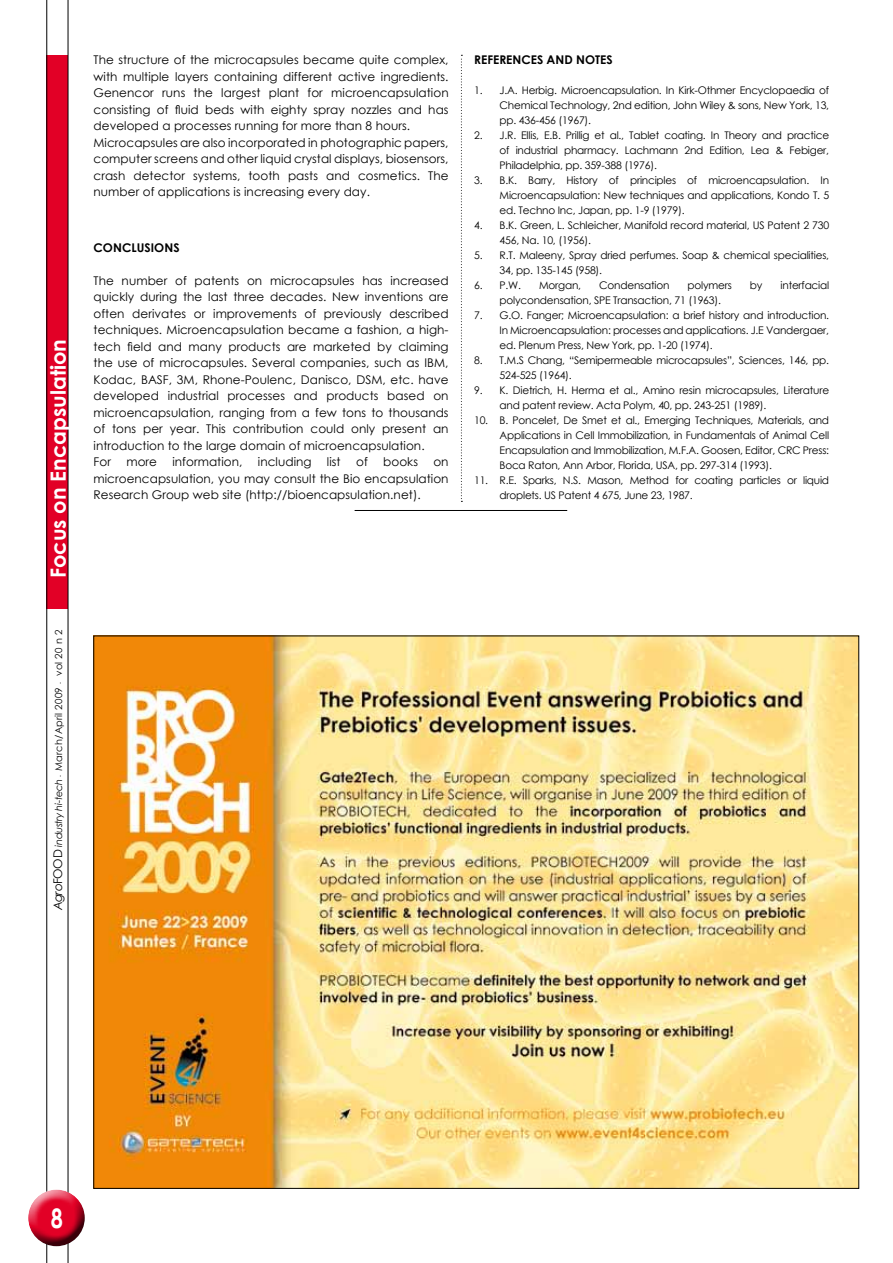
<style>
.page{position:relative;width:893px;height:1263px;background:#fff}
.page>*{position:absolute;margin:0;border:0;box-sizing:border-box;transform-origin:0 0}
.t1{font:700 27px "Century Gothic";color:#fff;scale:.8 1}
.t2{font:700 21px "Century Gothic";color:#fff}
.t3{font:12px/16.5px "Century Gothic";letter-spacing:.005em;color:#000}
.t4{font:700 12px "Century Gothic";letter-spacing:.005em;color:#000}
.t5{font:10.5px/15px "Century Gothic";letter-spacing:-.02em;color:#000;text-align:justify}
.t6{font:9.75px "Century Gothic";letter-spacing:.025em;color:#000}
.s1{font-style:italic;font-size:12px}
.s2{font-size:12px}
.s3{font-style:italic}
.s4{font-size:6px}
</style>
<div class="page">
<div style="left:47px;top:55px;width:21px;height:554px;background:#e20026"></div>
<hr style="left:47px;top:0;width:1px;height:1263px;background:#000">
<hr style="left:68px;top:0;width:1px;height:1263px;background:#000">
<div style="left:27px;top:1186px;width:60px;height:43px;background:#fff;opacity:.75"></div>
<div style="left:27px;top:1197px;width:60px;height:49px;background:#000;opacity:.75"></div>
<svg style="left:461px;top:55px;width:1px;height:447px"></svg>
<hr style="left:355px;top:510px;width:212px;height:1px;background:#000">
<img style="left:96px;top:638px;width:761px;height:548px">
<h2 class="t2" style="left:42px;top:578px;width:241px;rotate:-90deg">FOCUS ON ENCAPSULATION</h2>
<p class="t6" style="left:52px;top:910px;width:282px;rotate:-90deg"><span class="s1">Agro</span><span class="s2">Food</span> <span class="s3">industry hi-tech</span> <span class="s4">-</span> March/April 2009 <span class="s4">-</span> vol 20 n 2</p>
<p class="t3" style="left:94px;top:52px;width:357px">The structure of the microcapsules became quite complex, with multiple layers containing different active ingredients.<br>Genencor runs the largest plant for microencapsulation consisting of fluid beds with eighty spray nozzles and has developed a processes running for more than 8 hours.<br>Microcapsules are also incorporated in photographic papers, computer screens and other liquid crystal displays, biosensors, crash detector systems, tooth pasts and cosmetics. The number of applications is increasing every day.</p>
<p class="t4" style="left:94px;top:238px;width:87px">CONCLUSIONS</p>
<p class="t3" style="left:94px;top:272px;width:357px">The number of patents on microcapsules has increased quickly during the last three decades. New inventions are often derivates or improvements of previously described techniques. Microencapsulation became a fashion, a high&shy;tech field and many products are marketed by claiming the use of microcapsules. Several companies, such as ibm, Kodac, basf, 3M, Rhone-Poulenc, Danisco, dsm, etc. have developed industrial processes and products based on microencapsulation, ranging from a few tons to thousands of tons per year. This contribution could only present an introduction to the large domain of microencapsulation.<br>For</p>
<p class="t3" style="left:126px;top:454px;width:32px">more</p>
<p class="t3" style="left:172px;top:454px;width:72px">information,</p>
<p class="t3" style="left:258px;top:454px;width:55px">including</p>
<p class="t3" style="left:327px;top:454px;width:15px">list</p>
<p class="t3" style="left:356px;top:454px;width:13px">of</p>
<p class="t3" style="left:383px;top:454px;width:36px">books</p>
<p class="t3" style="left:94px;top:454px;width:357px;text-align:justify;text-indent:340px">on microencapsulation, you may consult the Bio encapsulation Research Group web site (http://bioencapsulation.net).</p>
<p class="t4" style="left:474px;top:51px;width:7px">REFE</p>
<p class="t4" style="left:499px;top:51px;width:108px">RENCES AND NOTES</p>
<p class="t5" style="left:500px;top:83px;width:331px;text-indent:-25px">1. J .A. H erbig. Microencapsulation. In Kirk-Othmer Encyclopaedia of Chemical Technology, 2nd edition, John Wiley &amp; sons, New York, 13, pp. 436-456 (1967).</p>
<p class="t5" style="left:500px;top:128px;width:331px;text-indent:-26px">2. J .R. Ellis, E.B. Prillig et al., Tablet coating. In Theory and practice of industrial pharmacy. Lachmann 2nd Edition, Lea &amp; Febiger, Philadelphia, pp. 359-388 (1976).</p>
<p class="t5" style="left:500px;top:173px;width:331px;text-indent:-25px">3. B .K. Barry, History of principles of microencapsulation. In Microencapsulation: New techniques and applications, Kondo T. 5 ed. Techno Inc, Japan, pp. 1-9 (1979).</p>
<p class="t5" style="left:500px;top:218px;width:331px;text-indent:-26px">4. B .K. Green, L. Schleicher, Manifold record material, US Patent 2 730<br>456, Na. 10, (1956).</p>
<p class="t5" style="left:500px;top:248px;width:331px;text-indent:-26px">5. R.T. Maleeny, Spray dried perfumes. Soap &amp; chemical specialities,<br>34, pp. 135-145 (958).</p>
<p class="t5" style="left:474px;top:278px;width:48px">6. P.W.</p>
<p class="t5" style="left:539px;top:278px;width:43px">Morgan,</p>
<p class="t5" style="left:599px;top:278px;width:72px">Condensation</p>
<p class="t5" style="left:688px;top:278px;width:46px">polymers</p>
<p class="t5" style="left:750px;top:278px;width:14px">by</p>
<p class="t5" style="left:781px;top:278px;width:50px">interfacial</p>
<p class="t5" style="left:500px;top:293px;width:223px">polycondensation, spe Transaction, 71 (1963).</p>
<p class="t5" style="left:500px;top:308px;width:331px;text-indent:-26px">7. G .O. Fanger; Microencapsulation: a brief history and introduction.<br>In Microencapsulation: processes and applications. J.E Vandergaer, ed. Plenum Press, N ew York, pp. 1-20 (1974).</p>
<p class="t5" style="left:500px;top:353px;width:331px;text-indent:-26px">8. T.M.S Chang, “Semipermeable microcapsules”, Sciences, 146, pp.<br>524-525 (1964).</p>
<p class="t5" style="left:500px;top:383px;width:331px;text-indent:-26px">9. K. Dietrich, H . H erma et al., Amino resin microcapsules, Literature and patent review. Acta Polym, 40, pp. 243-251 (1989).</p>
<p class="t5" style="left:500px;top:413px;width:331px;text-indent:-25px">10. B . Poncelet, De Smet et al., Emerging Techniques, Materials, and Applications in Cell Immobilization, in Fundamentals of Animal Cell Encapsulation and Immobilization, M.F.A. Goosen, Editor, CRC</p>
<p class="t5" style="left:803px;top:443px;width:28px">Press:</p>
<p class="t5" style="left:500px;top:458px;width:274px">Boca Raton, Ann Arbor, Florida, USA, pp. 297-314 (1993).</p>
<p class="t5" style="left:500px;top:473px;width:331px;text-indent:-26px">11. R .E. Sparks, N .S. Mason, Method for coating particles or liquid droplets. US Patent 4 675, June 23, 1987.</p>
<h1 class="t1" style="left:51px;top:1198px;width:17px">8</h1>
</div>
